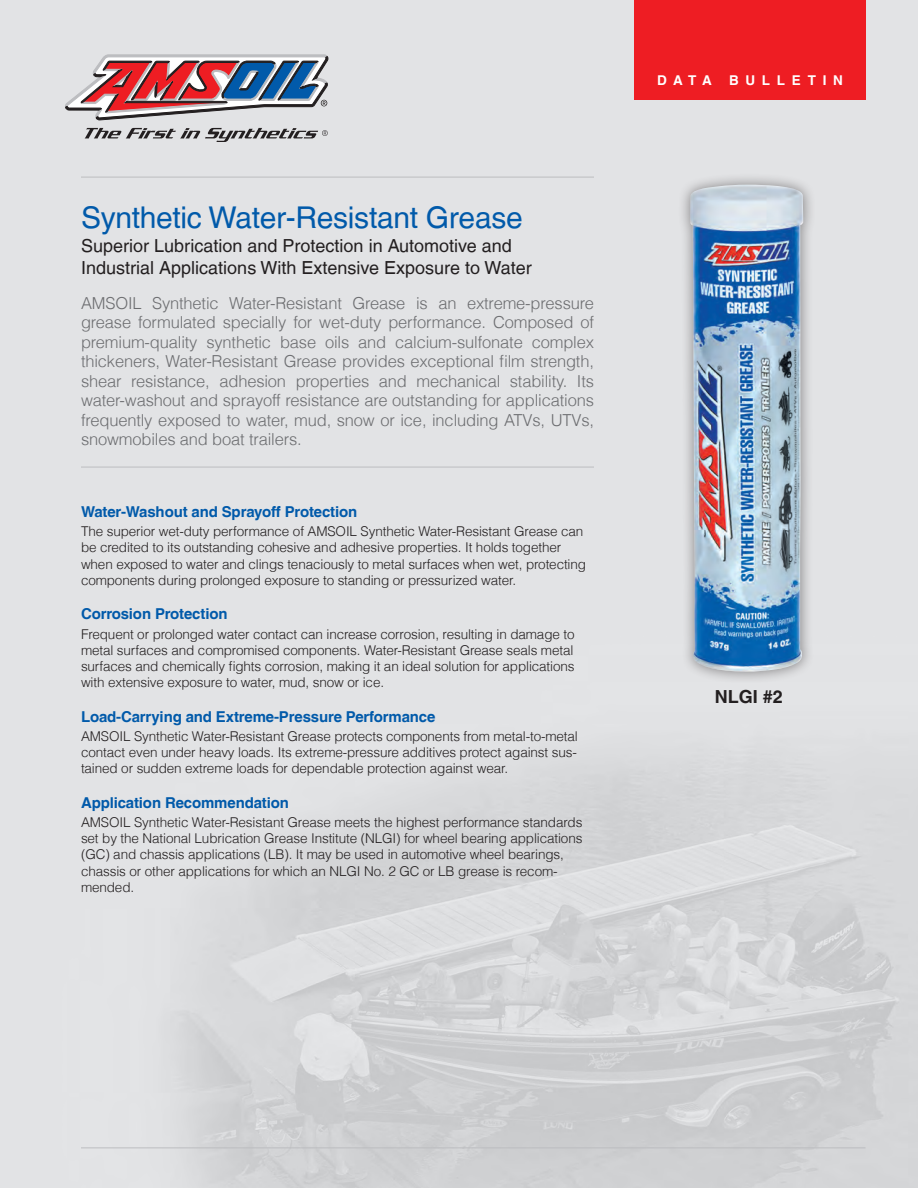
<style>
.page{position:relative;width:918px;height:1188px;background:#fff}
.page>*{position:absolute;margin:0;border:0;box-sizing:border-box;transform-origin:0 0}
.t1{font:30px "Helvetica LT";letter-spacing:-.01em;color:#015aaa}
.t2{font:18px/21.6px "Helvetica LT";color:#231f20}
.t3{font:700 18px "Helvetica LT";color:#231f20}
.t4{font:300 16.5px/19.5px "Helvetica LT";letter-spacing:-.01em;color:#6c6d70;text-align:justify}
.t5{font:700 15px "Helvetica LT";letter-spacing:-.01em;color:#015aaa}
.t6{font:300 13.5px/16.2px "Helvetica LT";letter-spacing:-.01em;color:#231f20}
.t7{font:700 13.5px "Helvetica LT";letter-spacing:.5em;color:#fff}
</style>
<div class="page">
<svg style="left:65px;top:55px;width:263px;height:87px;background:#b099a2"></svg>
<hr style="left:81px;top:1148px;width:785px;height:1px;background:#bcbdc0">
<hr style="left:81px;top:177px;width:513px;height:1px;background:#bcbdc0">
<div style="left:634px;top:0;width:232px;height:100px;background:#ee1d23"></div>
<hr style="left:81px;top:467px;width:513px;height:1px;background:#bcbdc0">
<div style="left:678px;top:172px;width:138px;height:512px;background:#231f20;opacity:.5"></div>
<img style="left:690px;top:185px;width:113px;height:487px">
<h1 class="t1" style="left:81px;top:200px;width:443px">Synthetic Water-Resistant Grease</h1>
<h2 class="t2" style="left:81px;top:235px;width:452px">Superior Lubrication and Protection in Automotive and<br>Industrial Applications With Extensive Exposure to Water</h2>
<p class="t4" style="left:81px;top:293px;width:515px">AMSOIL Synthetic Water-Resistant Grease is an extreme-pressure grease formulated specially for wet-duty performance. Composed of premium-quality synthetic base oils and calcium-sulfonate complex thickeners, Water-Resistant Grease provides exceptional film strength, shear resistance, adhesion properties and mechanical stability. Its water-washout and sprayoff resistance are outstanding for applications frequently exposed to water, mud, snow or ice, including ATVs, UTVs, snowmobiles and boat trailers.</p>
<p class="t5" style="left:81px;top:503px;width:278px">Water-Washout and Sprayoff Protection</p>
<p class="t6" style="left:81px;top:523px;width:507px">The superior wet-duty performance of AMSOIL Synthetic Water-Resistant Grease can be credited to its outstanding cohesive and adhesive properties. It holds together when exposed to water and clings tenaciously to metal surfaces when wet, protecting components during prolonged exposure to standing or pressurized water.</p>
<p class="t5" style="left:81px;top:605px;width:148px">Corrosion Protection</p>
<p class="t6" style="left:81px;top:626px;width:495px;text-align:justify">Frequent or prolonged water contact can increase corrosion, resulting in damage to metal surfaces and compromised components. Water-Resistant Grease seals metal surfaces and chemically fights corrosion, making it an ideal solution for applications with extensive exposure to water, mud, snow or ice.</p>
<p class="t5" style="left:81px;top:707px;width:356px">Load-Carrying and Extreme-Pressure Performance</p>
<p class="t6" style="left:81px;top:728px;width:498px;text-align:justify">AMSOIL Synthetic Water-Resistant Grease protects components from metal-to-metal contact even under heavy loads. Its extreme-pressure additives protect against sus&shy;tained or sudden extreme loads for dependable protection against wear.</p>
<p class="t5" style="left:81px;top:793px;width:209px">Application Recommendation</p>
<p class="t6" style="left:81px;top:814px;width:503px">AMSOIL Synthetic Water-Resistant Grease meets the highest performance standards set by the National Lubrication Grease Institute (NLGI) for wheel bearing applications (GC) and chassis applications (LB). It may be used in automotive wheel bearings, chassis or other applications for which an NLGI No. 2 GC or LB grease is recom&shy;mended.</p>
<p class="t7" style="left:657px;top:72px;width:56px">DATA</p>
<p class="t7" style="left:729px;top:72px;width:115px">BULLETIN</p>
<h2 class="t3" style="left:715px;top:686px;width:70px">NLGI #2</h2>
</div>
